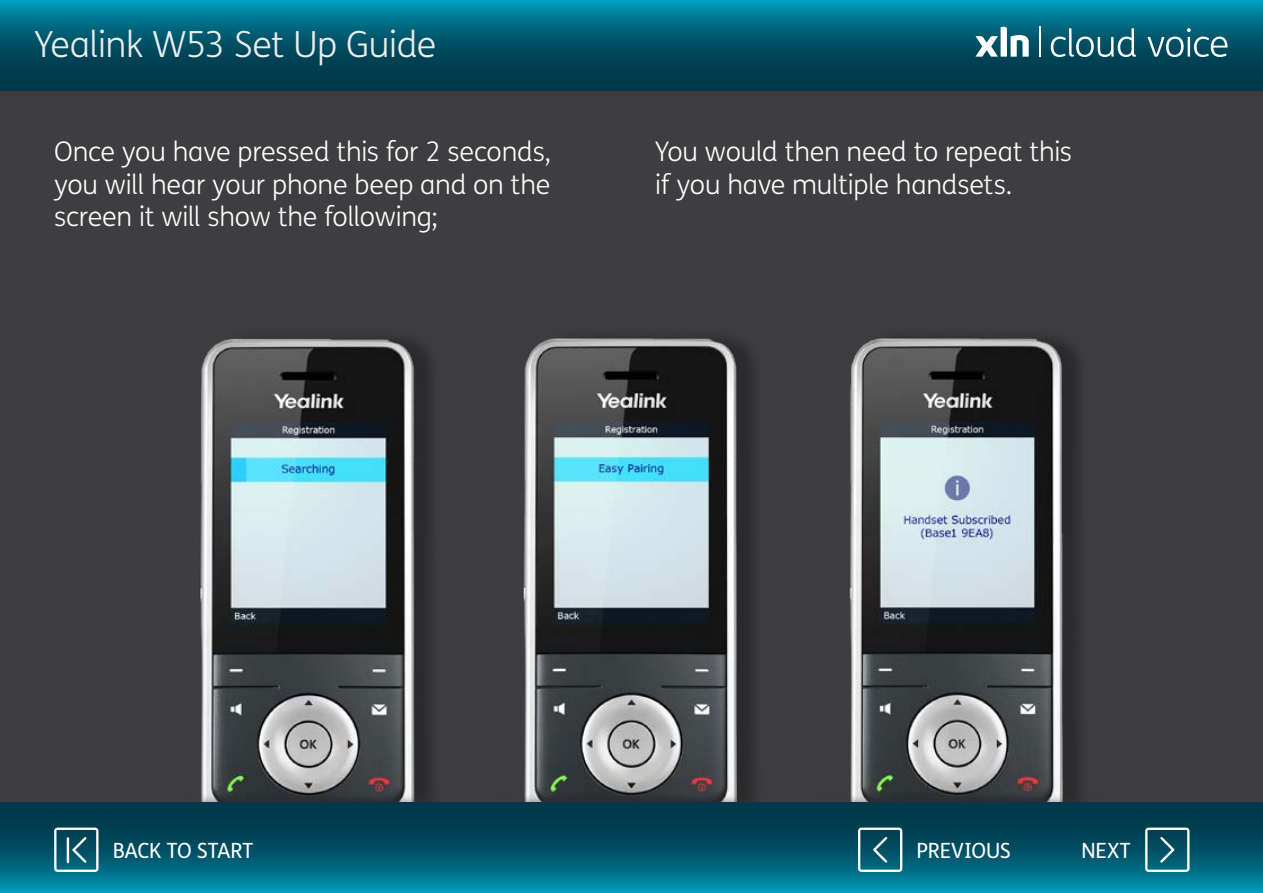
<style>
.page{position:relative;width:1263px;height:893px;background:#fff}
.page>*{position:absolute;margin:0;border:0;box-sizing:border-box;transform-origin:0 0}
.t1{font:300 36px "FS Me";letter-spacing:-.015em;color:#eceded}
.t2{font:300 27px/32.4px "FS Me";letter-spacing:-.01em;color:#fff;text-align:justify}
.t3{font:21px "FS Me";letter-spacing:-.005em;color:#fff}
</style>
<div class="page">
<div style="left:0;top:30px;width:1263px;height:798px;background:#3e3d40"></div>
<img style="left:200px;top:338px;width:231px;height:455px">
<img style="left:523px;top:337px;width:231px;height:456px">
<img style="left:849px;top:337px;width:231px;height:456px">
<div style="left:0;top:793px;width:1263px;height:100px;background:#3c3c3b;opacity:.75"></div>
<svg style="left:0;top:803px;width:1263px;height:90px;background:#00586e"></svg>
<div style="left:0;top:0;width:1263px;height:100px;background:#3c3c3b"></div>
<svg style="left:0;top:0;width:1263px;height:90px;background:#00596f"></svg>
<svg style="left:1051px;top:28px;width:176px;height:29px;background:#367888"></svg>
<hr style="left:1040px;top:27px;width:1px;height:30px;background:#fff">
<svg style="left:975px;top:27px;width:54px;height:30px;background:#73a2ae"></svg>
<svg style="left:858px;top:828px;width:44px;height:44px"></svg>
<svg style="left:1145px;top:828px;width:44px;height:44px"></svg>
<svg style="left:54px;top:828px;width:44px;height:44px"></svg>
<hr style="left:67px;top:838px;width:2px;height:24px;background:#fff">
<h1 class="t1" style="left:34px;top:20px;width:403px">Yealink W53 Set Up Guide</h1>
<p class="t2" style="left:54px;top:135px;width:499px">Once you have pressed this for 2 seconds, you will hear your phone beep and on the screen it will show the following;</p>
<p class="t2" style="left:655px;top:135px;width:418px">You would then need to repeat this if you have multiple handsets.</p>
<p class="t3" style="left:113px;top:836px;width:142px">BACK TO START</p>
<p class="t3" style="left:916px;top:836px;width:96px">PREVIOUS</p>
<p class="t3" style="left:1081px;top:836px;width:51px">NEXT</p>
</div>
